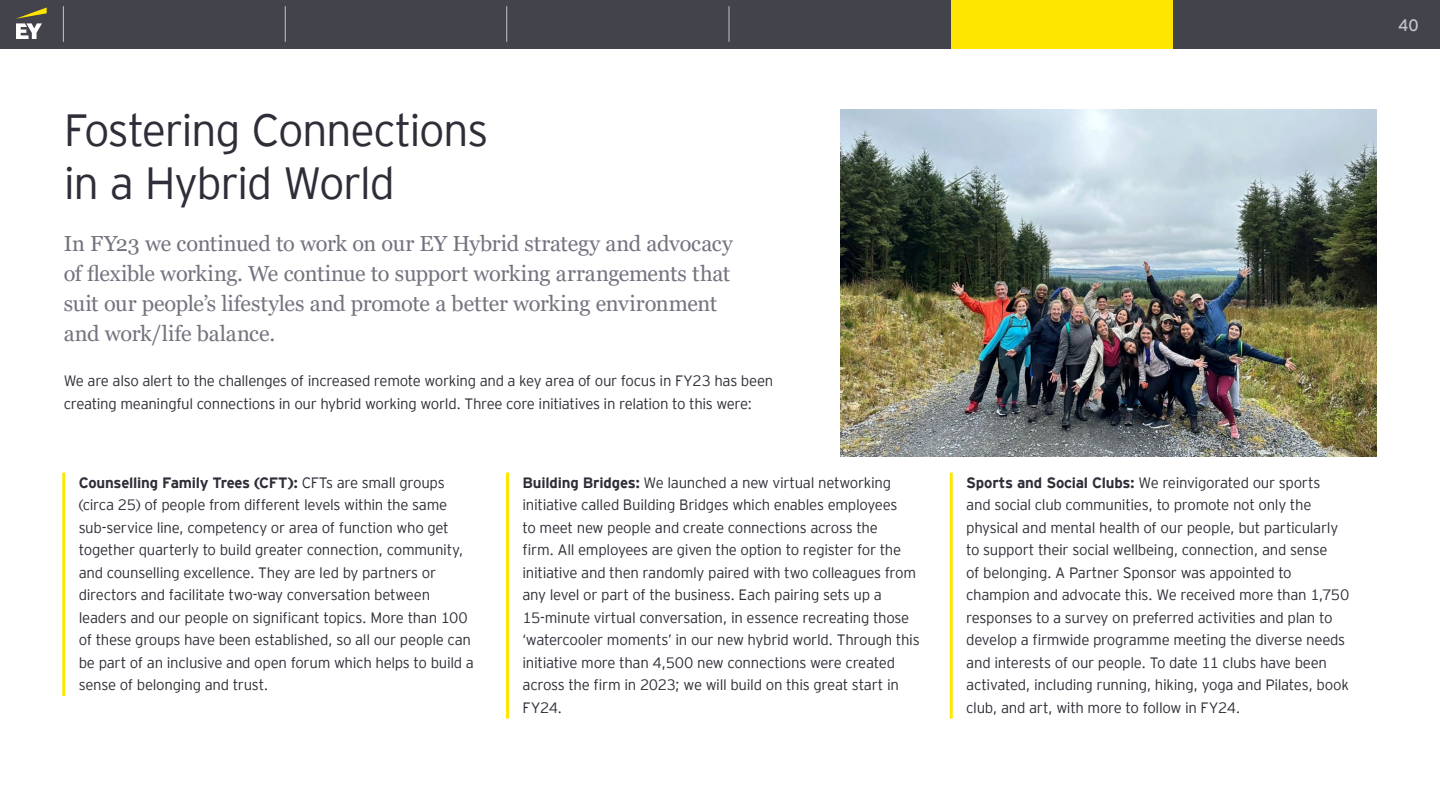
<style>
.page{position:relative;width:1440px;height:810px;background:#fff}
.page>*{position:absolute;margin:0;border:0;box-sizing:border-box;transform-origin:0 0}
.t1{font:300 45px/52.5px "EY Interstate";letter-spacing:-.035em;color:#2e2e38}
.t2{font:21.75px/30px "Georgia";letter-spacing:-.015em;color:#747480}
.t3{font:16.5px "EY Interstate";color:#c4c4cd}
.t4{font:300 15px/22.5px "EY Interstate";letter-spacing:-.02em;color:#2e2e38}
.s1{font-weight:700}
</style>
<div class="page">
<img style="left:840px;top:110px;width:537px;height:346px">
<hr style="left:62px;top:473px;width:3px;height:223px;background:#ffe600">
<hr style="left:506px;top:473px;width:3px;height:246px;background:#ffe600">
<hr style="left:950px;top:473px;width:3px;height:246px;background:#ffe600">
<div style="left:0;top:0;width:1440px;height:49px;background:#43434c"></div>
<div style="left:952px;top:0;width:221px;height:49px;background:#ffe600"></div>
<svg style="left:16px;top:8px;width:31px;height:31px"></svg>
<hr style="left:285px;top:6px;width:1px;height:36px;background:#c4c4cd">
<hr style="left:506px;top:6px;width:1px;height:36px;background:#c4c4cd">
<hr style="left:729px;top:6px;width:1px;height:36px;background:#c4c4cd">
<hr style="left:63px;top:6px;width:1px;height:36px;background:#c4c4cd">
<h1 class="t1" style="left:64px;top:101px;width:426px">Fostering Connections in a Hybrid World</h1>
<h2 class="t2" style="left:64px;top:229px;width:670px">In FY23 we continued to work on our EY Hybrid strategy and advocacy of flexible working. We continue to support working arrangements that suit our people’s lifestyles and promote a better working environment and work/life balance.</h2>
<p class="t4" style="left:64px;top:369px;width:711px">We are also alert to the challenges of increased remote working and a key area of our focus in FY23 has been creating meaningful connections in our hybrid working world. Three core initiatives in relation to this were:</p>
<p class="t4" style="left:79px;top:470px;width:397px"><span class="s1">Counselling Family Trees (CFT):</span> CFTs are small groups (circa 25) of people from different levels within the same sub-service line, competency or area of function who get together quarterly to build greater connection, community, and counselling excellence. They are led by partners or directors and facilitate two-way conversation between leaders and our people on significant topics. More than 100 of these groups have been established, so all our people can be part of an inclusive and open forum which helps to build a sense of belonging and trust.</p>
<p class="t4" style="left:523px;top:470px;width:399px"><span class="s1">Building Bridges:</span> We launched a new virtual networking initiative called Building Bridges which enables employees<br>to meet new people and create connections across the<br>firm. All employees are given the option to register for the initiative and then randomly paired with two colleagues from any level or part of the business. Each pairing sets up a 15-minute virtual conversation, in essence recreating those ‘watercooler moments’ in our new hybrid world. Through this initiative more than 4,500 new connections were created across the firm in 2023; we will build on this great start in FY24.</p>
<p class="t4" style="left:966px;top:470px;width:385px"><span class="s1">Sports and Social Clubs:</span> We reinvigorated our sports<br>and social club communities, to promote not only the physical and mental health of our people, but particularly to support their social wellbeing, connection, and sense<br>of belonging. A Partner Sponsor was appointed to champion and advocate this. We received more than 1,750 responses to a survey on preferred activities and plan to develop a firmwide programme meeting the diverse needs and interests of our people. To date 11 clubs have been activated, including running, hiking, yoga and Pilates, book club, and art, with more to follow in FY24.</p>
<p class="t3" style="left:1398px;top:13px;width:22px">40</p>
</div>
